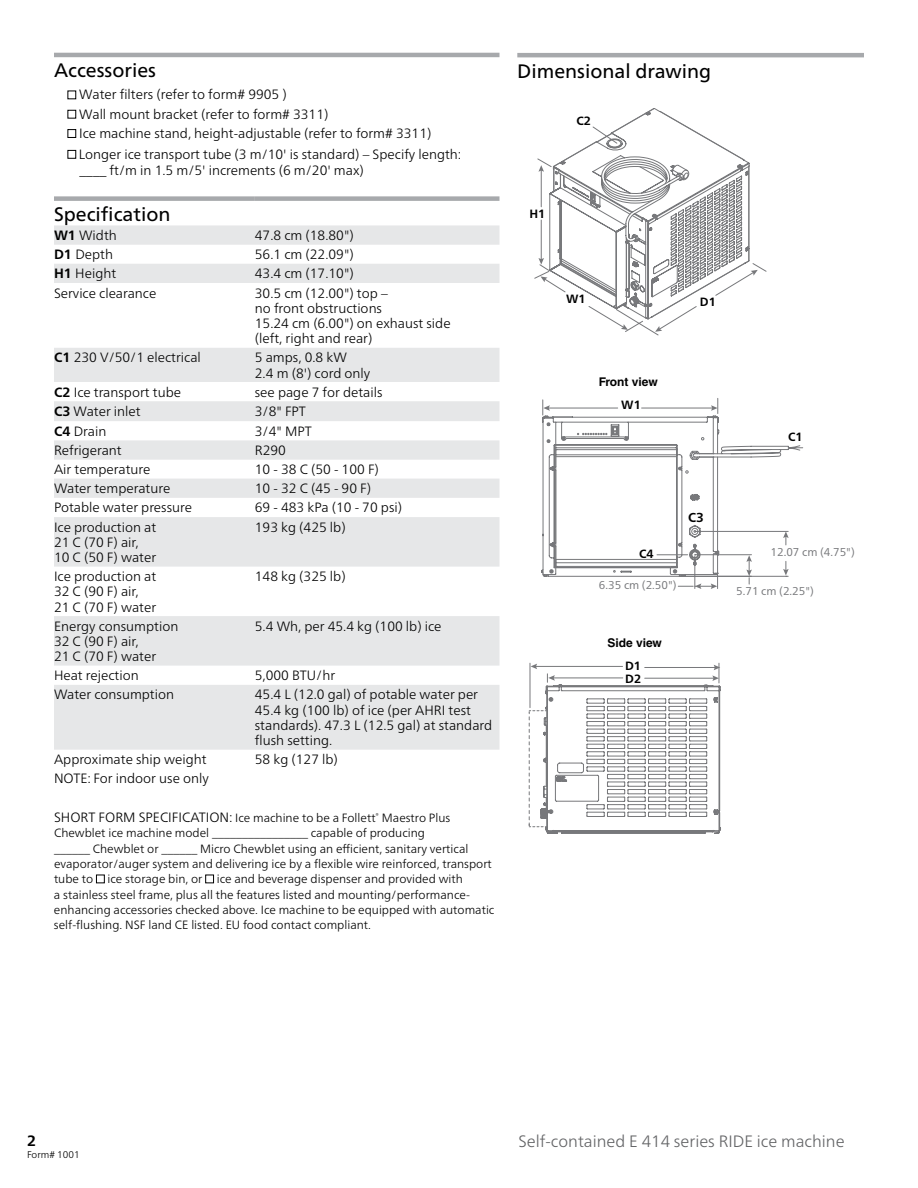
<style>
.page{position:relative;width:918px;height:1188px;background:#fff}
.page>*{position:absolute;margin:0;border:0;box-sizing:border-box;transform-origin:0 0}
.t1{font:19.5px "Frutiger Neue LT Pro";color:#000}
.t2{font:300 16.5px "Frutiger Neue LT Pro";color:#636466}
.t3{font:700 15px "Frutiger Neue LT Pro";color:#000}
.t4{font:300 13.5px/15.3px "Frutiger Neue LT Pro";color:#000}
.t5{font:700 13.05px "Frutiger Neue LT Pro";color:#000}
.t6{font:300 12px/15.3px "Frutiger Neue LT Pro";color:#000}
.t7{font:700 12px "Frutiger Neue LT Pro";color:#000}
.t8{font:700 12px "Helvetica LT Std";color:#000}
.t9{font:11.4px "Frutiger Neue LT Pro";color:#77787b}
.t10{font:300 9.75px "Frutiger Neue LT Pro";color:#000}
.s1{font-weight:700}
.s2{font-size:13.5px}
</style>
<div class="page">
<hr style="left:54px;top:53px;width:446px;height:4px;background:#a7a9ac">
<div style="left:68px;top:129px;width:8px;height:9px;border:1px solid #000"></div>
<div style="left:68px;top:150px;width:8px;height:9px;border:1px solid #000"></div>
<svg style="left:54px;top:225px;width:446px;height:525px;fill:#e6e7e8"></svg>
<div style="left:54px;top:196px;width:201px;height:5px;background:#a7a9ac"></div>
<div style="left:255px;top:196px;width:245px;height:5px;background:#a7a9ac"></div>
<div style="left:96px;top:875px;width:9px;height:8px;border:1px solid #000"></div>
<div style="left:205px;top:875px;width:9px;height:8px;border:1px solid #000"></div>
<hr style="left:517px;top:53px;width:347px;height:4px;background:#a7a9ac">
<svg style="left:529px;top:663px;width:192px;height:171px"></svg>
<svg style="left:534px;top:108px;width:255px;height:481px"></svg>
<svg style="left:592px;top:126px;width:212px;height:325px"></svg>
<h1 class="t1" style="left:54px;top:59px;width:104px">Accessories</h1>
<p class="t4" style="left:79px;top:85px;width:354px;line-height:19.4px">Water filters (refer to form# 9905 )<br>Wall mount bracket (refer to form# 3311)<br>Ice machine stand, height-adjustable (refer to form# 3311)</p>
<p class="t4" style="left:79px;top:146px;width:384px;line-height:16.5px">Longer ice transport tube (3 m/10' is standard) – Specify length: ____ ft/m in 1.5 m/5' increments (6 m/20' max)</p>
<h1 class="t1" style="left:54px;top:202px;width:118px">Specification</h1>
<p class="t4" style="left:54px;top:228px;width:64px"><span class="s1">W1</span> Width</p>
<p class="t4" style="left:255px;top:228px;width:100px">47.8 cm (18.80")</p>
<p class="t4" style="left:54px;top:247px;width:61px"><span class="s1">D1</span> Depth</p>
<p class="t4" style="left:255px;top:247px;width:100px">56.1 cm (22.09")</p>
<p class="t4" style="left:54px;top:266px;width:64px"><span class="s1">H1</span> Height</p>
<p class="t4" style="left:255px;top:266px;width:100px">43.4 cm (17.10")</p>
<p class="t4" style="left:54px;top:285px;width:104px">Service clearance</p>
<p class="t4" style="left:255px;top:285px;width:197px">30.5 cm (12.00") top –<br>no front obstructions<br>15.24 cm (6.00") on exhaust side (left, right and rear)</p>
<p class="t4" style="left:54px;top:350px;width:148px"><span class="s1">C1</span> 230 V/50/1 electrical</p>
<p class="t4" style="left:255px;top:350px;width:117px">5 amps, 0.8 kW<br>2.4 m (8') cord only</p>
<p class="t4" style="left:54px;top:384px;width:129px"><span class="s1">C2</span> Ice transport tube</p>
<p class="t4" style="left:255px;top:384px;width:129px">see page 7 for details</p>
<p class="t4" style="left:54px;top:403px;width:88px"><span class="s1">C3</span> Water inlet</p>
<p class="t4" style="left:255px;top:403px;width:53px">3/8" FPT</p>
<p class="t4" style="left:54px;top:423px;width:54px"><span class="s1">C4</span> Drain</p>
<p class="t4" style="left:255px;top:423px;width:58px">3/4" MPT</p>
<p class="t4" style="left:54px;top:442px;width:69px">Refrigerant</p>
<p class="t4" style="left:255px;top:442px;width:33px">R290</p>
<p class="t4" style="left:54px;top:462px;width:98px">Air temperature</p>
<p class="t4" style="left:255px;top:462px;width:126px">10 - 38 C (50 - 100 F)</p>
<p class="t4" style="left:54px;top:481px;width:118px">Water temperature</p>
<p class="t4" style="left:255px;top:481px;width:118px">10 - 32 C (45 - 90 F)</p>
<p class="t4" style="left:54px;top:500px;width:140px">Potable water pressure</p>
<p class="t4" style="left:255px;top:500px;width:149px">69 - 483 kPa (10 - 70 psi)</p>
<p class="t4" style="left:54px;top:519px;width:104px">Ice production at<br>21 C (70 F) air,<br>10 C (50 F) water</p>
<p class="t4" style="left:255px;top:519px;width:92px">193 kg (425 lb)</p>
<p class="t4" style="left:54px;top:569px;width:104px">Ice production at<br>32 C (90 F) air,<br>21 C (70 F) water</p>
<p class="t4" style="left:255px;top:569px;width:92px">148 kg (325 lb)</p>
<p class="t4" style="left:54px;top:618px;width:126px">Energy consumption<br>32 C (90 F) air,<br>21 C (70 F) water</p>
<p class="t4" style="left:255px;top:618px;width:188px">5.4 Wh, per 45.4 kg (100 lb) ice</p>
<p class="t4" style="left:54px;top:668px;width:86px">Heat rejection</p>
<p class="t4" style="left:255px;top:668px;width:82px">5,000 BTU/hr</p>
<p class="t4" style="left:54px;top:687px;width:122px">Water consumption</p>
<p class="t4" style="left:255px;top:687px;width:239px">45.4 L (12.0 gal) of potable water per<br>45.4 kg (100 lb) of ice (per AHRI test standards). 47.3 L (12.5 gal) at standard flush setting.</p>
<p class="t4" style="left:54px;top:752px;width:154px">Approximate ship weight</p>
<p class="t4" style="left:255px;top:752px;width:85px">58 kg (127 lb)</p>
<p class="t4" style="left:54px;top:771px;width:156px">NOTE: For indoor use only</p>
<p class="t6" style="left:54px;top:810px;width:442px"><span class="s2">SHORT FORM SPECIFICATION:</span> Ice machine to be a Follett<sup>®</sup> Maestro Plus Chewblet ice machine model ________________ capable of producing<br>______ Chewblet or ______ Micro Chewblet using an efficient, sanitary vertical evaporator/auger system and delivering ice by a flexible wire reinforced, transport tube to ice storage bin, or ice and beverage dispenser and provided with<br>a stainless steel frame, plus all the features listed and mounting/performance&shy;enhancing accessories checked above. Ice machine to be equipped with automatic self-flushing. NSF land CE listed. EU food contact compliant.</p>
<h1 class="t1" style="left:517px;top:59px;width:196px">Dimensional drawing</h1>
<p class="t7" style="left:577px;top:114px;width:16px">C2</p>
<p class="t7" style="left:529px;top:207px;width:17px">H1</p>
<p class="t7" style="left:566px;top:292px;width:21px">W1</p>
<p class="t8" style="left:599px;top:375px;width:60px">Front view</p>
<p class="t7" style="left:621px;top:398px;width:21px">W1</p>
<p class="t7" style="left:700px;top:295px;width:17px">D1</p>
<p class="t7" style="left:788px;top:429px;width:16px">C1</p>
<p class="t7" style="left:639px;top:546px;width:16px">C4</p>
<p class="t9" style="left:599px;top:578px;width:79px">6.35 cm (2.50")</p>
<p class="t5" style="left:688px;top:510px;width:17px">C3</p>
<p class="t8" style="left:607px;top:636px;width:56px">Side view</p>
<p class="t7" style="left:625px;top:659px;width:17px">D1</p>
<p class="t7" style="left:625px;top:672px;width:17px">D2</p>
<p class="t9" style="left:771px;top:545px;width:86px">12.07 cm (4.75")</p>
<p class="t9" style="left:736px;top:584px;width:79px">5.71 cm (2.25")</p>
<p class="t3" style="left:27px;top:1132px;width:10px">2</p>
<p class="t10" style="left:27px;top:1148px;width:54px">Form# 1001</p>
<p class="t2" style="left:519px;top:1131px;width:328px">Self-contained E 414 series RIDE ice machine</p>
</div>
